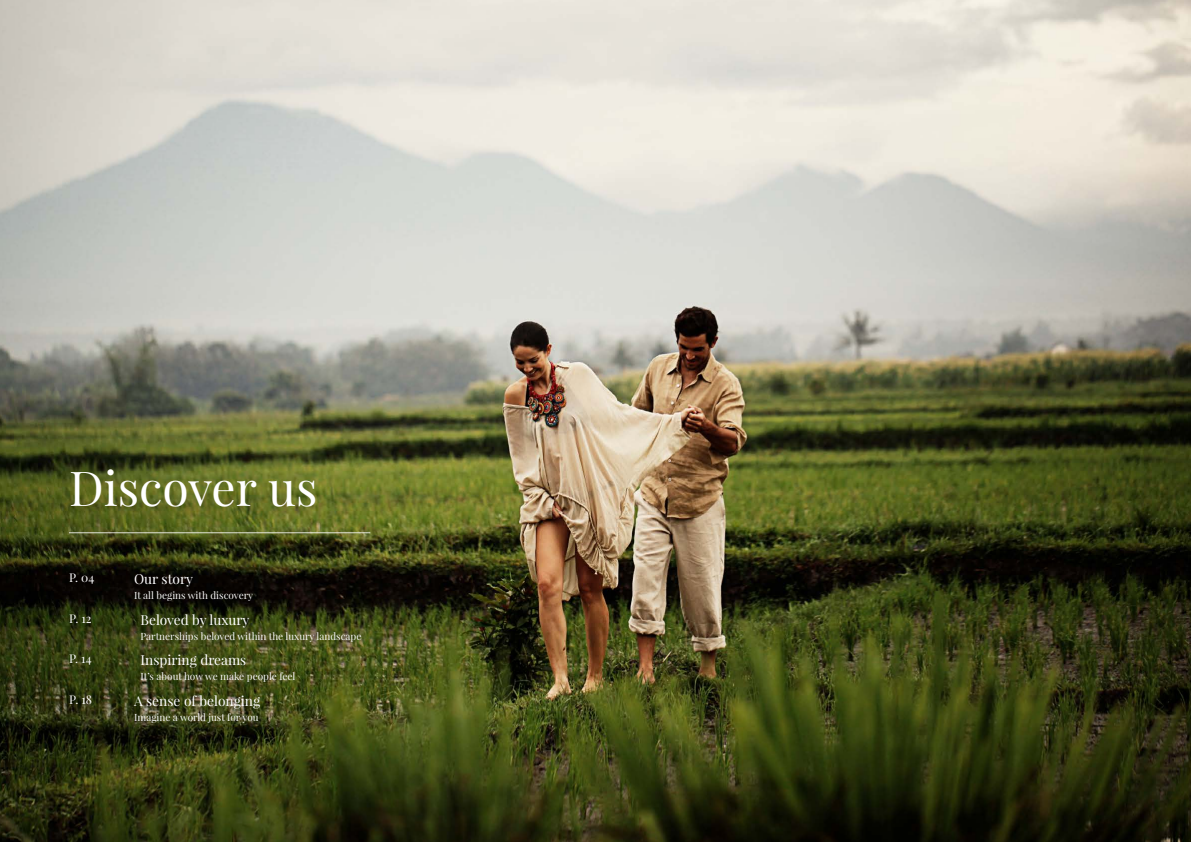
<style>
.page{position:relative;width:1191px;height:842px;background:#fff}
.page>*{position:absolute;margin:0;border:0;box-sizing:border-box;transform-origin:0 0}
.t1{font:48px "Playfair Display";color:#fff}
.t2{font:13.8px "Playfair Display";color:#fff}
.t3{font:12px "Playfair Display";color:#fff}
.t4{font:10px "Playfair Display";color:#fafaf9}
</style>
<div class="page">
<img style="left:0;top:0;width:1191px;height:842px">
<hr style="left:69px;top:532px;width:301px;height:1px;background:#fff">
<h1 class="t1" style="left:69px;top:458px;width:250px">Discover us</h1>
<p class="t3" style="left:69px;top:570px;width:27px">P. 04</p>
<h2 class="t2" style="left:134px;top:570px;width:61px">Our story</h2>
<p class="t4" style="left:134px;top:589px;width:121px">It all begins with discovery</p>
<p class="t3" style="left:69px;top:611px;width:24px">P. 12</p>
<h2 class="t2" style="left:140px;top:611px;width:111px">Beloved by luxury</h2>
<p class="t4" style="left:140px;top:630px;width:222px">Partnerships beloved within the luxury landscape</p>
<p class="t3" style="left:69px;top:651px;width:24px">P. 14</p>
<h2 class="t2" style="left:140px;top:651px;width:107px">Inspiring dreams</h2>
<p class="t4" style="left:140px;top:670px;width:156px">It’s about how we make people feel</p>
<p class="t3" style="left:69px;top:692px;width:24px">P. 18</p>
<h2 class="t2" style="left:134px;top:692px;width:128px">A sense of belonging</h2>
<p class="t4" style="left:134px;top:711px;width:126px">Imagine a world just for you</p>
</div>
